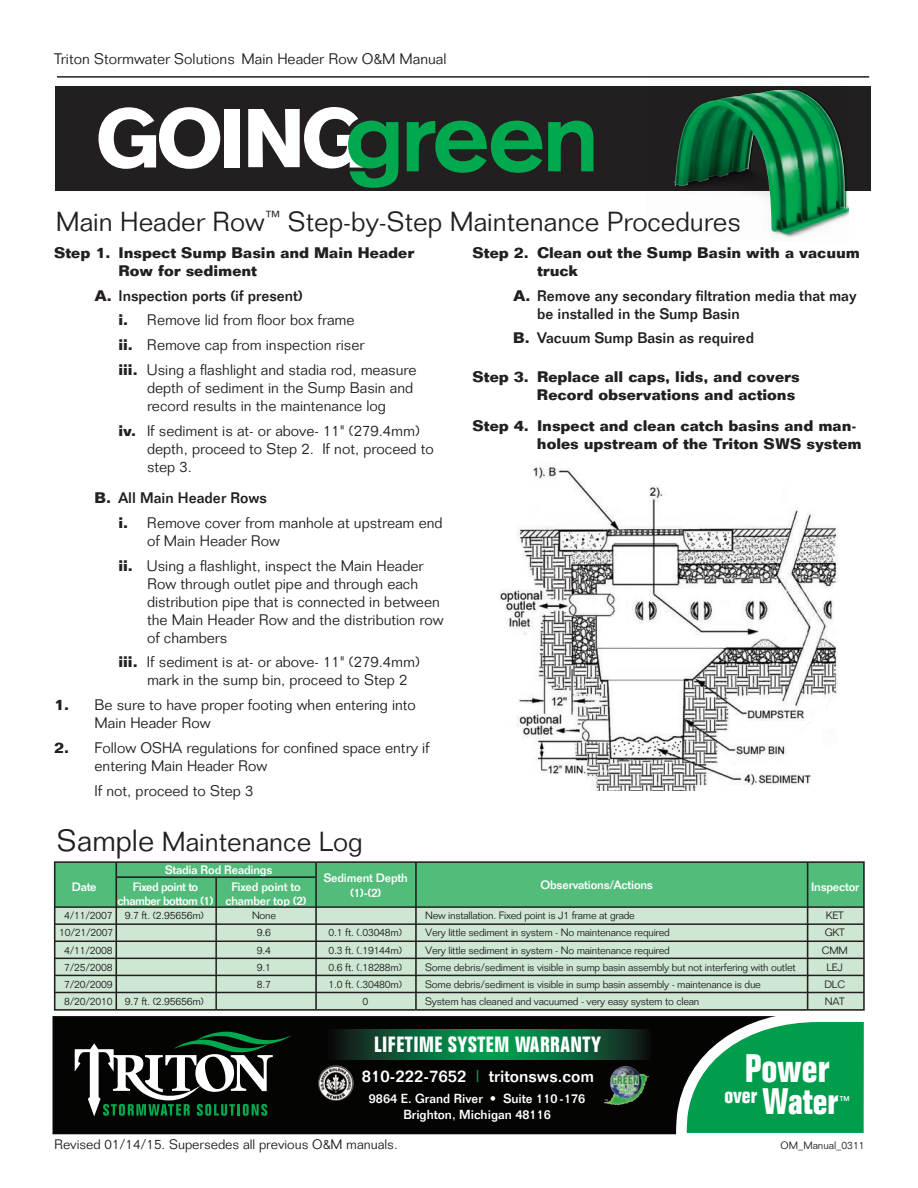
<style>
.page{position:relative;width:918px;height:1188px;background:#fff}
.page>*{position:absolute;margin:0;border:0;box-sizing:border-box;transform-origin:0 0}
.t1{font:700 condensed 39px "Folio";color:#fff}
.t2{font:700 condensed 36.15px "Folio";color:#fff}
.Header_2{font:300 27px "Folio";color:#231f20}
.t3{font:700 condensed 21.6px "Folio";letter-spacing:.025em;color:#fff}
.t4{font:500 16.8px "Folio";color:#fff}
.Tab_Copy{font:300 15px/18px "Folio";color:#231f20}
.Tab_Copy-2{font:700 15px/18px "Folio";color:#231f20}
.Tab_Copy-3{font:500 15px/18px "Folio";color:#231f20}
.t5{font:300 13.5px "Folio";color:#231f20}
.t6{font:500 12.9px "Folio";color:#fff}
.t7{font:500 12px/14.4px "Folio";letter-spacing:-.015em;color:#fff;text-align:center}
.t8{font:500 12px "Folio";letter-spacing:-.04em;color:#fff}
.t9{font:300 10.5px "Folio";letter-spacing:-.02em;color:#231f20}
.t10{font:300 10.5px "Folio";color:#231f20}
.t11{font:500 6.75px "Folio";color:#fff}
.s1{font-weight:700}
.s2{font-size:30px}
.s3{color:#009d4c}
</style>
<div class="page">
<hr style="left:57px;top:76px;width:812px;height:2px;background:#231f20">
<img style="left:500px;top:466px;width:338px;height:325px">
<div style="left:55px;top:906px;width:808px;height:104px;background:#cee7d3"></div>
<div style="left:55px;top:862px;width:809px;height:44px;background:#52bc7a"></div>
<div style="left:54px;top:861px;width:811px;height:150px;border:2px solid #231f20"></div>
<hr style="left:55px;top:992px;width:809px;height:1px;background:#231f20">
<hr style="left:55px;top:975px;width:809px;height:1px;background:#231f20">
<hr style="left:55px;top:958px;width:809px;height:1px;background:#231f20">
<hr style="left:55px;top:941px;width:809px;height:1px;background:#231f20">
<hr style="left:55px;top:923px;width:809px;height:2px;background:#231f20">
<hr style="left:55px;top:906px;width:809px;height:2px;background:#231f20">
<hr style="left:116px;top:876px;width:200px;height:2px;background:#231f20">
<hr style="left:807px;top:862px;width:1px;height:147px;background:#231f20">
<hr style="left:415px;top:862px;width:2px;height:147px;background:#231f20">
<hr style="left:215px;top:878px;width:2px;height:131px;background:#231f20">
<hr style="left:315px;top:862px;width:2px;height:147px;background:#231f20">
<hr style="left:115px;top:862px;width:2px;height:147px;background:#231f20">
<div style="left:55px;top:86px;width:816px;height:105px;background:#231f20"></div>
<div style="left:225px;top:109px;width:15px;height:58px;background:#fff"></div>
<svg style="left:99px;top:107px;width:121px;height:62px"></svg>
<svg style="left:248px;top:107px;width:150px;height:81px"></svg>
<svg style="left:407px;top:121px;width:135px;height:52px"></svg>
<svg style="left:548px;top:121px;width:45px;height:50px"></svg>
<div style="left:53px;top:1016px;width:809px;height:118px;background:#040503;border:2px solid #070807"></div>
<svg style="left:75px;top:1032px;width:215px;height:84px"></svg>
<svg style="left:670px;top:1006px;width:195px;height:129px"></svg>
<svg style="left:335px;top:1029px;width:312px;height:30px"></svg>
<img style="left:318px;top:1065px;width:36px;height:36px">
<img style="left:605px;top:1066px;width:43px;height:39px">
<img style="left:674px;top:90px;width:175px;height:144px">
<p class="Tab_Copy" style="left:54px;top:50px;width:394px">Triton Stormwater Solutions Main Header Row O&amp;M Manual</p>
<p class="Header_2" style="left:56px;top:205px;width:687px">Main Header Row<sup>™</sup> Step-by-Step Maintenance Procedures</p>
<p class="Tab_Copy-2" style="left:118px;top:244px;width:297px;text-indent:-64px">Step 1. Inspect Sump Basin and Main Header<br>Row for sediment</p>
<p class="Tab_Copy-3" style="left:94px;top:286px;width:210px"><span class="s1">A.</span> Inspection ports (if present)</p>
<p class="Tab_Copy" style="left:118px;top:311px;width:238px"><span class="s1">i.</span> Remove lid from floor box frame</p>
<p class="Tab_Copy" style="left:118px;top:336px;width:248px"><span class="s1">ii.</span> Remove cap from inspection riser</p>
<p class="Tab_Copy" style="left:147px;top:361px;width:271px;text-indent:-28px"><span class="s1">iii.</span> Using a flashlight and stadia rod, measure depth of sediment in the Sump Basin and record results in the maintenance log</p>
<p class="Tab_Copy" style="left:147px;top:421px;width:288px;text-indent:-28px"><span class="s1">iv.</span> If sediment is at- or above- 11" (279.4mm) depth, proceed to Step 2. If not, proceed to step 3.</p>
<p class="Tab_Copy-3" style="left:94px;top:489px;width:174px"><span class="s1">B.</span> All Main Header Rows</p>
<p class="Tab_Copy" style="left:147px;top:514px;width:297px;text-indent:-28px"><span class="s1">i.</span> Remove cover from manhole at upstream end of Main Header Row</p>
<p class="Tab_Copy" style="left:147px;top:556px;width:298px;text-indent:-28px"><span class="s1">ii.</span> Using a flashlight, inspect the Main Header Row through outlet pipe and through each distribution pipe that is connected in between the Main Header Row and the distribution row of chambers</p>
<p class="Tab_Copy" style="left:147px;top:653px;width:274px;text-indent:-28px"><span class="s1">iii.</span> If sediment is at- or above- 11" (279.4mm) mark in the sump bin, proceed to Step 2</p>
<p class="Tab_Copy" style="left:94px;top:696px;width:323px;text-indent:-40px"><span class="s1">1.</span> Be sure to have proper footing when entering into<br>Main Header Row</p>
<p class="Tab_Copy" style="left:94px;top:739px;width:337px;text-indent:-40px"><span class="s1">2.</span> Follow OSHA regulations for confined space entry if entering Main Header Row</p>
<p class="Tab_Copy" style="left:94px;top:781px;width:160px">If not, proceed to Step 3</p>
<p class="Header_2" style="left:57px;top:825px;width:307px"><span class="s2">Sample</span> Maintenance Log</p>
<p class="Tab_Copy-2" style="left:537px;top:244px;width:324px;text-indent:-64px">Step 2. Clean out the Sump Basin with a vacuum truck</p>
<p class="Tab_Copy-3" style="left:537px;top:286px;width:321px;text-indent:-24px"><span class="s1">A.</span> Remove any secondary filtration media that may be installed in the Sump Basin</p>
<p class="Tab_Copy-3" style="left:513px;top:329px;width:243px"><span class="s1">B.</span> Vacuum Sump Basin as required</p>
<p class="Tab_Copy-2" style="left:472px;top:367px;width:329px;text-align:right">Step 3. Replace all caps, lids, and covers<br>Record observations and actions</p>
<p class="Tab_Copy-2" style="left:537px;top:417px;width:326px;text-indent:-64px">Step 4. Inspect and clean catch basins and man&shy;holes upstream of the Triton SWS system</p>
<p class="t7" style="left:165px;top:863px;width:109px">Stadia Rod Readings</p>
<p class="t9" style="left:64px;top:909px;width:141px">4/11/2007 9.7 ft. (2.95656m)</p>
<p class="t9" style="left:252px;top:909px;width:26px">None</p>
<p class="t9" style="left:425px;top:909px;width:211px">New installation. Fixed point is J1 frame at grade</p>
<p class="t9" style="left:826px;top:909px;width:19px">KET</p>
<p class="t9" style="left:59px;top:926px;width:56px">10/21/2007</p>
<p class="t9" style="left:257px;top:926px;width:16px">9.6</p>
<p class="t9" style="left:329px;top:926px;width:75px">0.1 ft. (.03048m)</p>
<p class="t9" style="left:425px;top:926px;width:246px">Very little sediment in system - No maintenance required</p>
<p class="t9" style="left:825px;top:926px;width:22px">GKT</p>
<p class="t9" style="left:64px;top:944px;width:50px">4/11/2008</p>
<p class="t9" style="left:257px;top:944px;width:16px">9.4</p>
<p class="t9" style="left:329px;top:944px;width:75px">0.3 ft. (.19144m)</p>
<p class="t9" style="left:425px;top:944px;width:246px">Very little sediment in system - No maintenance required</p>
<p class="t9" style="left:822px;top:944px;width:28px">CMM</p>
<p class="t9" style="left:64px;top:961px;width:50px">7/25/2008</p>
<p class="t9" style="left:257px;top:961px;width:16px">9.1</p>
<p class="t9" style="left:329px;top:961px;width:75px">0.6 ft. (.18288m)</p>
<p class="t9" style="left:425px;top:961px;width:372px">Some debris/sediment is visible in sump basin assembly but not interfering with outlet</p>
<p class="t9" style="left:827px;top:961px;width:18px">LEJ</p>
<p class="t9" style="left:64px;top:978px;width:50px">7/20/2009</p>
<p class="t9" style="left:257px;top:978px;width:16px">8.7</p>
<p class="t9" style="left:329px;top:978px;width:75px">1.0 ft. (.30480m)</p>
<p class="t9" style="left:425px;top:978px;width:337px">Some debris/sediment is visible in sump basin assembly - maintenance is due</p>
<p class="t9" style="left:824px;top:978px;width:22px">DLC</p>
<p class="t9" style="left:64px;top:995px;width:141px">8/20/2010 9.7 ft. (2.95656m)</p>
<p class="t9" style="left:362px;top:995px;width:7px">0</p>
<p class="t9" style="left:425px;top:995px;width:276px">System has cleaned and vacuumed - very easy system to clean</p>
<p class="t9" style="left:825px;top:995px;width:22px">NAT</p>
<p class="t7" style="left:225px;top:879px;width:83px">Fixed point to chamber top (2)</p>
<p class="t7" style="left:324px;top:871px;width:85px">Sediment Depth (1)-(2)</p>
<p class="t7" style="left:72px;top:879px;width:26px">Date</p>
<p class="t8" style="left:133px;top:879px;width:67px">Fixed point to</p>
<p class="t7" style="left:541px;top:878px;width:114px">Observations/Actions</p>
<p class="t7" style="left:811px;top:879px;width:50px">Inspector</p>
<p class="t8" style="left:118px;top:894px;width:97px">chamber bottom (1)</p>
<p class="t3" style="left:374px;top:1032px;width:229px">LIFETIME SYSTEM WARRANTY</p>
<p class="t4" style="left:362px;top:1066px;width:234px">810-222-7652 <span class="s3">|</span> tritonsws.com</p>
<p class="t6" style="left:369px;top:1090px;width:218px">9864 E. Grand River • Suite 110 -176</p>
<p class="t6" style="left:403px;top:1107px;width:149px">Brighton, Michigan 48116</p>
<p class="t5" style="left:54px;top:1137px;width:345px">Revised 01/14/15. Supersedes all previous O&amp;M manuals.</p>
<p class="t1" style="left:745px;top:1046px;width:86px">Power</p>
<p class="t2" style="left:724px;top:1081px;width:115px"><sup>over</sup> Water</p>
<p class="t11" style="left:840px;top:1094px;width:11px">TM</p>
<p class="t10" style="left:781px;top:1139px;width:86px">OM_Manual_0311</p>
</div>
